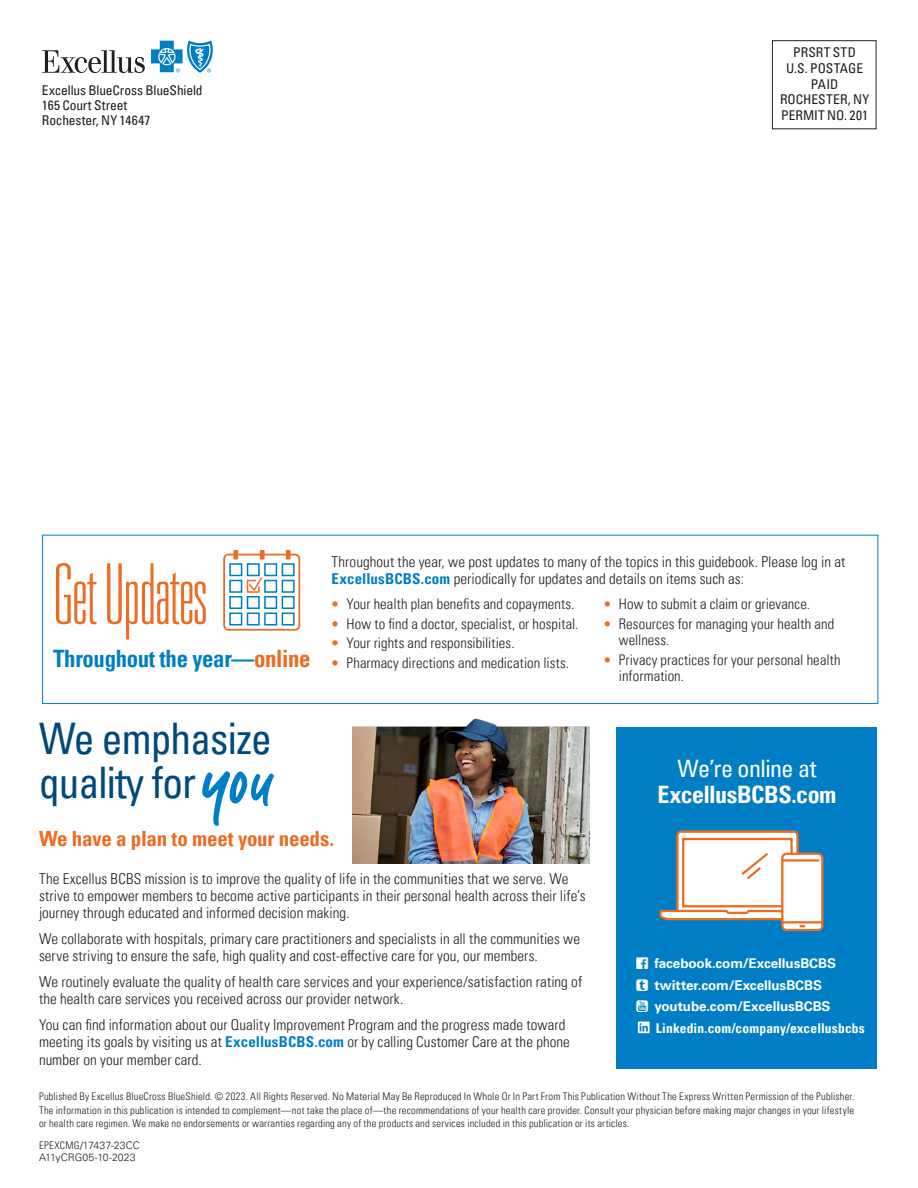
<style>
.page{position:relative;width:918px;height:1188px;background:#fff}
.page>*{position:absolute;margin:0;border:0;box-sizing:border-box;transform-origin:0 0}
.t1{font:114px "Kabut Hitam";color:#007ec5;scale:.95 1}
.t2{font:84px "Univers LT Pro Thin Ult Cond";letter-spacing:-.015em;color:#eb6c23}
.t3{font:condensed 43.5px/43.5px "Univers LT Pro";letter-spacing:-.02em;color:#00497b;scale:.95 1}
.t4{font:700 condensed 24px "Univers LT Pro";letter-spacing:-.015em;color:#007ec5;scale:.95 1}
.t5{font:700 condensed 24px "Univers LT Pro";letter-spacing:-.025em;color:#fff}
.t6{font:condensed 24px "Univers LT Pro";letter-spacing:-.02em;color:#fff}
.t7{font:700 condensed 21px "Univers LT Pro";letter-spacing:-.01em;color:#eb6c23}
.t8{font:300 condensed 15px/17.2px "Univers LT Pro";letter-spacing:.005em;color:#231f20}
.t9{font:300 condensed 14.7px/16.5px "Univers LT Pro";letter-spacing:.005em;color:#231f20}
.t10{font:condensed 13.5px/15.8px "Univers LT Pro";letter-spacing:-.005em;color:#231f20;text-align:center}
.t11{font:700 13.5px/21.8px "Univers LT Pro 65";letter-spacing:-.005em;color:#fff}
.t12{font:700 condensed 13.5px "Univers LT Pro";letter-spacing:.01em;color:#fff}
.t13{font:300 condensed 10.5px/13.5px "Univers LT Pro";letter-spacing:.02em;color:#231f20;text-align:justify}
.t14{font:300 10.5px/12px "Univers LT Pro 45";color:#231f20}
.s1{color:#eb6c23}
.s2{font-weight:700;color:#007ec5}
.s3{font-family:"Univers LT Pro";font-stretch:condensed}
</style>
<div class="page">
<div style="left:772px;top:40px;width:104px;height:89px;border:1px solid #231f20"></div>
<svg style="left:42px;top:50px;width:103px;height:23px"></svg>
<svg style="left:151px;top:40px;width:62px;height:33px"></svg>
<div style="left:616px;top:728px;width:262px;height:341px;background:#007ec5"></div>
<svg style="left:638px;top:1022px;width:12px;height:11px"></svg>
<svg style="left:659px;top:830px;width:165px;height:101px"></svg>
<img style="left:352px;top:718px;width:238px;height:145px">
<div style="left:223px;top:554px;width:77px;height:77px;border:2px solid #eb6c23;border-radius:4px"></div>
<div style="left:233px;top:550px;width:5px;height:10px;background:#eb6c23"></div>
<div style="left:286px;top:550px;width:5px;height:10px;background:#eb6c23"></div>
<div style="left:260px;top:550px;width:5px;height:10px;background:#eb6c23"></div>
<svg style="left:229px;top:563px;width:66px;height:63px"></svg>
<div style="left:42px;top:535px;width:836px;height:169px;border:1px solid #007ec5"></div>
<p class="t10" style="left:42px;top:82px;width:162px;line-height:15px;text-align:left">Excellus BlueCross BlueShield<br>165 Court Street<br>Rochester, NY 14647</p>
<p class="t10" style="left:780px;top:44px;width:91px">PRSRT STD<br>U.S. POSTAGE<br>PAID<br>ROCHESTER, NY<br>PERMIT NO. 201</p>
<h2 class="t2" style="left:53px;top:546px;width:156px">Get Updates</h2>
<h3 class="t4" style="left:53px;top:643px;width:272px">Throughout the year—<span class="s1">online</span></h3>
<p class="t8" style="left:332px;top:552px;width:515px">Throughout the year, we post updates to many of the topics in this guidebook. Please log in at<br><span class="s2">ExcellusBCBS.com</span> periodically for updates and details on items such as:</p>
<p class="t9" style="left:332px;top:595px;width:244px"><span class="s1">•</span> Your health plan benefits and copayments.</p>
<p class="t9" style="left:332px;top:614px;width:248px"><span class="s1">•</span> How to find a doctor, specialist, or hospital.</p>
<p class="t9" style="left:332px;top:634px;width:185px"><span class="s1">•</span> Your rights and responsibilities.</p>
<p class="t9" style="left:332px;top:654px;width:239px"><span class="s1">•</span> Pharmacy directions and medication lists.</p>
<p class="t9" style="left:604px;top:595px;width:208px"><span class="s1">•</span> How to submit a claim or grievance.</p>
<p class="t9" style="left:619px;top:614px;width:217px;text-indent:-15px"><span class="s1">•</span> Resources for managing your health and wellness.</p>
<p class="t9" style="left:619px;top:651px;width:223px;text-indent:-15px"><span class="s1">•</span> Privacy practices for your personal health information.</p>
<h3 class="t3" style="left:39px;top:716px;width:247px">We emphasize quality for</h3>
<h3 class="t6" style="left:678px;top:754px;width:140px">We’re online at</h3>
<h3 class="t5" style="left:657px;top:780px;width:181px">ExcellusBCBS.com</h3>
<h1 class="t1" style="left:202px;top:725px;width:79px">you</h1>
<h3 class="t7" style="left:39px;top:826px;width:297px">We have a plan to meet your needs.</h3>
<p class="t8" style="left:39px;top:869px;width:548px">The Excellus BCBS mission is to improve the quality of life in the communities that we serve. We strive to empower members to become active participants in their personal health across their life’s journey through educated and informed decision making.</p>
<p class="t8" style="left:39px;top:929px;width:543px">We collaborate with hospitals, primary care practitioners and specialists in all the communities we serve striving to ensure the safe, high quality and cost-effective care for you, our members.</p>
<p class="t8" style="left:39px;top:972px;width:545px">We routinely evaluate the quality of health care services and your experience/satisfaction rating of the health care services you received across our provider network.</p>
<p class="t8" style="left:39px;top:1015px;width:532px">You can find information about our Quality Improvement Program and the progress made toward meeting its goals by visiting us at <span class="s2">ExcellusBCBS.com</span> or by calling Customer Care at the phone number on your member card.</p>
<p class="t13" style="left:39px;top:1089px;width:817px">Published By Excellus BlueCross BlueShield. © 2023. All Rights Reserved. No Material May Be Reproduced In Whole Or In Part From This Publication Without The Express Written Permission of the Publisher.<br>The information in this publication is intended to complement—not take the place of—the recommendations of your health care provider. Consult your physician before making major changes in your lifestyle or health care regimen. We make no endorsements or warranties regarding any of the products and services included in this publication or its articles.</p>
<p class="t11" style="left:654px;top:952px;width:183px">facebook.com/ExcellusBCBS</p>
<p class="t11" style="left:654px;top:973px;width:178px;text-indent:-18px">▼ twitter.com/ExcellusBCBS youtube.com/ExcellusBCBS</p>
<p class="t12" style="left:656px;top:1020px;width:210px">Linkedin.com/company/excellusbcbs</p>
<p class="t14" style="left:39px;top:1139px;width:102px"><span class="s3">EPEXCMG</span>/17437-23CC<br>A11yCRG05-10-2023</p>
</div>
